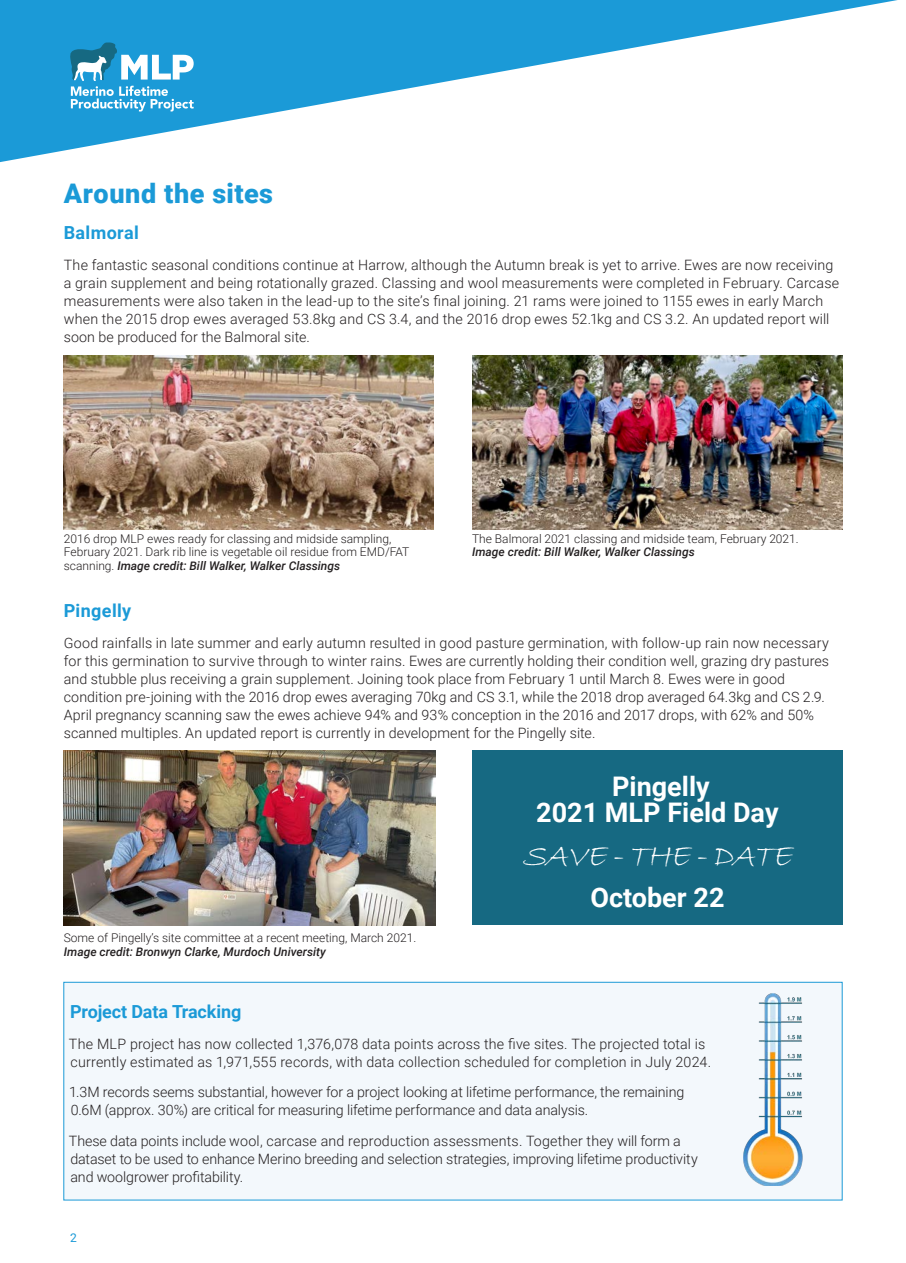
<style>
.page{position:relative;width:906px;height:1263px;background:#fff}
.page>*{position:absolute;margin:0;border:0;box-sizing:border-box;transform-origin:0 0}
.t1{font:italic 33px "Bradley Hand ITC";color:#fff}
.t2{font:700 27px "Roboto";color:#fff}
.Heading{font:900 27px "Roboto";letter-spacing:.02em;color:#1b9ad7}
.Body_L1{font:700 18px "Roboto";letter-spacing:-.01em;color:#1b9ad7}
.Subheading{font:700 18px "Roboto";letter-spacing:.02em;color:#1b9ad7}
.Body_L1-2{font:300 14.25px/18px "Roboto";letter-spacing:.01em;color:#231f20}
.Heading-2{font:300 14.25px/18px "Roboto";color:#231f20}
.t3{font:300 12px/13.5px "Roboto";color:#231f20}
.t4{font:12px "Roboto";color:#1b9ad7}
.s1{font-weight:500;font-style:italic}
</style>
<div class="page">
<svg style="left:0;top:0;width:898px;height:162px"></svg>
<svg style="left:70px;top:43px;width:124px;height:69px"></svg>
<div style="left:63px;top:982px;width:779px;height:218px;background:#f3f8fc;border:1px solid #1b9ad7"></div>
<img style="left:64px;top:355px;width:369px;height:175px">
<img style="left:64px;top:751px;width:371px;height:174px">
<img style="left:472px;top:355px;width:370px;height:175px">
<img style="left:744px;top:993px;width:59px;height:193px">
<div style="left:472px;top:750px;width:370px;height:174px;background:#166982"></div>
<p class="Heading" style="left:64px;top:174px;width:211px">Around the sites</p>
<p class="Subheading" style="left:64px;top:220px;width:77px">Balmoral</p>
<p class="Body_L1-2" style="left:64px;top:255px;width:777px">The fantastic seasonal conditions continue at Harrow, although the Autumn break is yet to arrive. Ewes are now receiving a grain supplement and being rotationally grazed. Classing and wool measurements were completed in February. Carcase measurements were also taken in the lead-up to the site’s final joining. 21 rams were joined to 1155 ewes in early March when the 2015 drop ewes averaged 53.8kg and CS 3.4, and the 2016 drop ewes 52.1kg and CS 3.2. An updated report will soon be produced for the Balmoral site.</p>
<p class="t3" style="left:64px;top:531px;width:347px">2016 drop MLP ewes ready for classing and midside sampling,<br>February 2021. Dark rib line is vegetable oil residue from EMD/FAT scanning. <span class="s1">Image credit: Bill Walker, Walker Classings</span></p>
<p class="t3" style="left:472px;top:531px;width:328px">The Balmoral 2021 classing and midside team, February 2021.<br><span class="s1">Image credit: Bill Walker, Walker Classings</span></p>
<p class="Subheading" style="left:64px;top:598px;width:69px">Pingelly</p>
<p class="Body_L1-2" style="left:64px;top:633px;width:766px">Good rainfalls in late summer and early autumn resulted in good pasture germination, with follow-up rain now necessary for this germination to survive through to winter rains. Ewes are currently holding their condition well, grazing dry pastures and stubble plus receiving a grain supplement. Joining took place from February 1 until March 8. Ewes were in good condition pre-joining with the 2016 drop ewes averaging 70kg and CS 3.1, while the 2018 drop averaged 64.3kg and CS 2.9.<br>April pregnancy scanning saw the ewes achieve 94% and 93% conception in the 2016 and 2017 drops, with 62% and 50% scanned multiples. An updated report is currently in development for the Pingelly site.</p>
<p class="t3" style="left:64px;top:931px;width:354px">Some of Pingelly’s site committee at a recent meeting, March 2021.<br><span class="s1">Image credit: Bronwyn Clarke, Murdoch University</span></p>
<p class="t2" style="left:612px;top:767px;width:99px">Pingelly</p>
<p class="t2" style="left:536px;top:793px;width:244px">2021 MLP Field Day</p>
<p class="t1" style="left:523px;top:834px;width:278px">SAVE -THE -DATE</p>
<p class="t2" style="left:590px;top:879px;width:136px">October 22</p>
<p class="Body_L1" style="left:70px;top:999px;width:173px">Project Data Tracking</p>
<p class="Heading-2" style="left:69px;top:1034px;width:644px">The MLP project has now collected 1,376,078 data points across the five sites. The projected total is currently estimated as 1,971,555 records, with data collection scheduled for completion in July 2024.</p>
<p class="Heading-2" style="left:69px;top:1083px;width:617px">1.3M records seems substantial, however for a project looking at lifetime performance, the remaining<br>0.6M (approx. 30%) are critical for measuring lifetime performance and data analysis.</p>
<p class="Heading-2" style="left:69px;top:1131px;width:630px">These data points include wool, carcase and reproduction assessments. Together they will form a dataset to be used to enhance Merino breeding and selection strategies, improving lifetime productivity and woolgrower profitability.</p>
<p class="t4" style="left:70px;top:1230px;width:8px">2</p>
</div>
